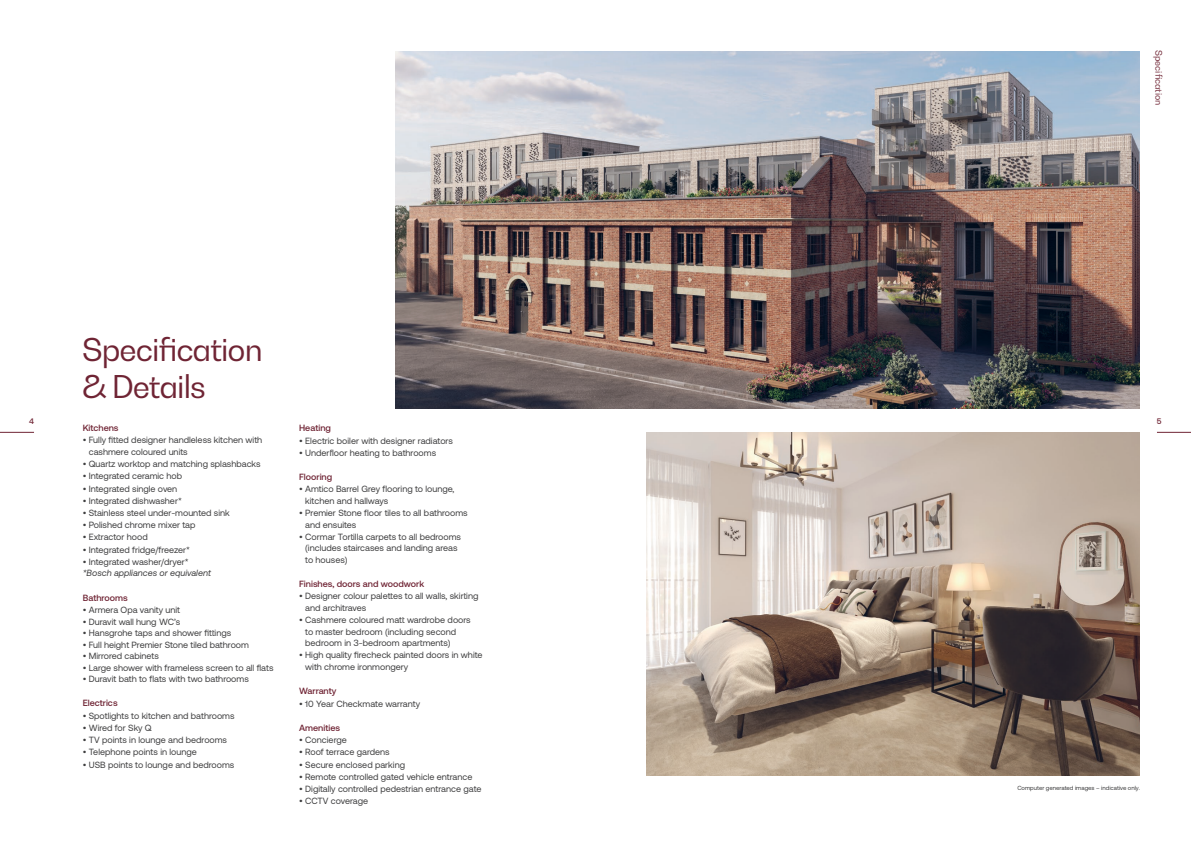
<style>
.page{position:relative;width:1191px;height:842px;background:#fff}
.page>*{position:absolute;margin:0;border:0;box-sizing:border-box;transform-origin:0 0}
.t1{font:31px/36.8px "Bw Gradual";letter-spacing:-.03em;color:#6f2434}
.t2{font:9px/11.5px "Aeonik";color:#3e3e3f}
.t3{font:500 9px "Aeonik";color:#6f2434}
.t4{font:italic 9px "Aeonik";color:#3e3e3f}
.t5{font:9px "Bw Gradual";color:#6f2434}
.t6{font:500 8px "Aeonik";color:#6f2434}
.t7{font:6px "Aeonik";color:#3e3e3f}
</style>
<div class="page">
<hr style="left:0;top:432px;width:34px;height:1px;background:#6f2434">
<hr style="left:1157px;top:432px;width:34px;height:1px;background:#6f2434">
<img style="left:395px;top:51px;width:745px;height:357px">
<img style="left:646px;top:432px;width:494px;height:343px">
<p class="t5" style="left:1164px;top:50px;width:57px;rotate:90deg">Specification</p>
<h1 class="t1" style="left:82px;top:331px;width:182px">Specification &amp; Details</h1>
<p class="t3" style="left:83px;top:423px;width:37px">Kitchens</p>
<p class="t2" style="left:89px;top:435px;width:175px;text-indent:-6px">• Fully fitted designer handleless kitchen with cashmere coloured units</p>
<p class="t2" style="left:83px;top:458px;width:179px">• Quartz worktop and matching splashbacks</p>
<p class="t2" style="left:83px;top:470px;width:101px">• Integrated ceramic hob</p>
<p class="t2" style="left:83px;top:483px;width:96px">• Integrated single oven</p>
<p class="t2" style="left:83px;top:495px;width:101px">• Integrated dishwasher*</p>
<p class="t2" style="left:83px;top:507px;width:149px">• Stainless steel under-mounted sink</p>
<p class="t2" style="left:83px;top:519px;width:114px">• Polished chrome mixer tap</p>
<p class="t2" style="left:83px;top:532px;width:67px">• Extractor hood</p>
<p class="t2" style="left:83px;top:544px;width:109px">• Integrated fridge/freezer*</p>
<p class="t2" style="left:83px;top:556px;width:107px">• Integrated washer/dryer*</p>
<p class="t4" style="left:83px;top:568px;width:130px">*Bosch appliances or equivalent</p>
<p class="t3" style="left:83px;top:593px;width:46px">Bathrooms</p>
<p class="t2" style="left:83px;top:604px;width:99px">• Armera Opa vanity unit</p>
<p class="t2" style="left:83px;top:616px;width:99px">• Duravit wall hung WC’s</p>
<p class="t2" style="left:83px;top:627px;width:150px">• Hansgrohe taps and shower fittings</p>
<p class="t2" style="left:83px;top:639px;width:168px">• Full height Premier Stone tiled bathroom</p>
<p class="t2" style="left:83px;top:650px;width:78px">• Mirrored cabinets</p>
<p class="t2" style="left:83px;top:662px;width:192px">• Large shower with frameless screen to all flats</p>
<p class="t2" style="left:83px;top:673px;width:168px">• Duravit bath to flats with two bathrooms</p>
<p class="t3" style="left:83px;top:698px;width:36px">Electrics</p>
<p class="t2" style="left:83px;top:710px;width:153px">• Spotlights to kitchen and bathrooms</p>
<p class="t2" style="left:83px;top:722px;width:71px">• Wired for Sky Q</p>
<p class="t2" style="left:83px;top:734px;width:146px">• TV points in lounge and bedrooms</p>
<p class="t2" style="left:83px;top:746px;width:116px">• Telephone points in lounge</p>
<p class="t2" style="left:83px;top:759px;width:153px">• USB points to lounge and bedrooms</p>
<p class="t6" style="left:29px;top:416px;width:6px">4</p>
<p class="t6" style="left:1157px;top:416px;width:6px">5</p>
<p class="t3" style="left:299px;top:423px;width:33px">Heating</p>
<p class="t2" style="left:299px;top:435px;width:155px">• Electric boiler with designer radiators</p>
<p class="t2" style="left:299px;top:447px;width:138px">• Underfloor heating to bathrooms</p>
<p class="t3" style="left:299px;top:472px;width:35px">Flooring</p>
<p class="t2" style="left:305px;top:483px;width:151px;text-indent:-6px">• Amtico Barrel Grey flooring to lounge, kitchen and hallways</p>
<p class="t2" style="left:305px;top:507px;width:164px;text-indent:-6px">• Premier Stone floor tiles to all bathrooms and ensuites</p>
<p class="t2" style="left:305px;top:531px;width:157px;text-indent:-6px">• Cormar Tortilla carpets to all bedrooms (includes staircases and landing areas to houses)</p>
<p class="t3" style="left:299px;top:579px;width:126px">Finishes, doors and woodwork</p>
<p class="t2" style="left:305px;top:591px;width:175px;text-indent:-6px">• Designer colour palettes to all walls, skirting and architraves</p>
<p class="t2" style="left:305px;top:614px;width:167px;text-indent:-6px">• Cashmere coloured matt wardrobe doors to master bedroom (including second bedroom in 3-bedroom apartments)</p>
<p class="t2" style="left:305px;top:649px;width:179px;text-indent:-6px">• High quality firecheck painted doors in white with chrome ironmongery</p>
<p class="t3" style="left:299px;top:686px;width:39px">Warranty</p>
<p class="t2" style="left:299px;top:698px;width:122px">• 10 Year Checkmate warranty</p>
<p class="t3" style="left:299px;top:723px;width:42px">Amenities</p>
<p class="t2" style="left:299px;top:734px;width:49px">• Concierge</p>
<p class="t2" style="left:299px;top:746px;width:92px">• Roof terrace gardens</p>
<p class="t2" style="left:299px;top:759px;width:107px">• Secure enclosed parking</p>
<p class="t2" style="left:299px;top:771px;width:175px">• Remote controlled gated vehicle entrance</p>
<p class="t2" style="left:299px;top:783px;width:184px">• Digitally controlled pedestrian entrance gate</p>
<p class="t2" style="left:299px;top:795px;width:71px">• CCTV coverage</p>
<p class="t7" style="left:1017px;top:785px;width:124px">Computer generated images – indicative only.</p>
</div>
